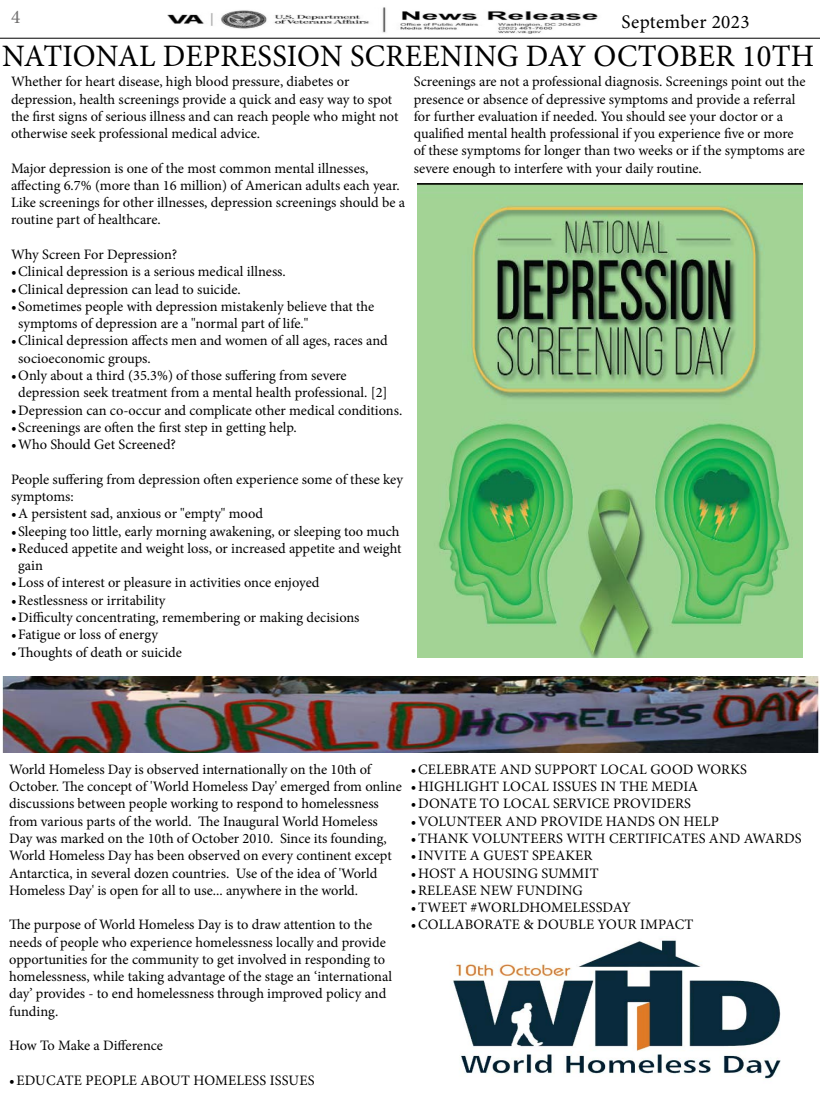
<style>
.page{position:relative;width:820px;height:1093px;background:#fff}
.page>*{position:absolute;margin:0;border:0;box-sizing:border-box;transform-origin:0 0}
.t1{font:31.2px "Minion Pro";letter-spacing:.01em;color:#000}
.t2{font:19.2px "Minion Pro";letter-spacing:.02em;color:#000}
.t3{font:19.2px "Minion Pro";color:#706f6f}
.t4{font:14.4px/17.3px "Minion Pro";color:#000}
</style>
<div class="page">
<img style="left:167px;top:7px;width:434px;height:31px">
<hr style="left:0;top:38px;width:819px;height:1px;background:#000">
<img style="left:417px;top:183px;width:384px;height:475px">
<img style="left:3px;top:677px;width:815px;height:76px">
<img style="left:453px;top:940px;width:328px;height:139px">
<h2 class="t3" style="left:11px;top:4px;width:11px">4</h2>
<h2 class="t2" style="left:621px;top:9px;width:130px">September 2023</h2>
<h1 class="t1" style="left:2px;top:35px;width:813px">NATIONAL DEPRESSION SCREENING DAY OCTOBER 10TH</h1>
<p class="t4" style="left:11px;top:73px;width:389px">Whether for heart disease, high blood pressure, diabetes or depression, health screenings provide a quick and easy way to spot the first signs of serious illness and can reach people who might not otherwise seek professional medical advice.</p>
<p class="t4" style="left:11px;top:159px;width:395px">Major depression is one of the most common mental illnesses, affecting 6.7% (more than 16 million) of American adults each year.<br>Like screenings for other illnesses, depression screenings should be a routine part of healthcare.</p>
<p class="t4" style="left:11px;top:246px;width:168px">Why Screen For Depression?</p>
<p class="t4" style="left:11px;top:263px;width:276px">•Clinical depression is a serious medical illness.</p>
<p class="t4" style="left:11px;top:280px;width:231px">•Clinical depression can lead to suicide.</p>
<p class="t4" style="left:18px;top:298px;width:357px;text-indent:-7px">•Sometimes people with depression mistakenly believe that the symptoms of depression are a "normal part of life."</p>
<p class="t4" style="left:18px;top:332px;width:371px;text-indent:-7px">•Clinical depression affects men and women of all ages, races and socioeconomic groups.</p>
<p class="t4" style="left:18px;top:367px;width:370px;text-indent:-7px">•Only about a third (35.3%) of those suffering from severe depression seek treatment from a mental health professional. [2]</p>
<p class="t4" style="left:11px;top:401px;width:392px">•Depression can co-occur and complicate other medical conditions.</p>
<p class="t4" style="left:11px;top:419px;width:287px">•Screenings are often the first step in getting help.</p>
<p class="t4" style="left:11px;top:436px;width:166px">•Who Should Get Screened?</p>
<p class="t4" style="left:11px;top:470px;width:393px">People suffering from depression often experience some of these key symptoms:</p>
<p class="t4" style="left:11px;top:505px;width:253px">•A persistent sad, anxious or "empty" mood</p>
<p class="t4" style="left:11px;top:522px;width:390px">•Sleeping too little, early morning awakening, or sleeping too much</p>
<p class="t4" style="left:18px;top:540px;width:385px;text-indent:-7px">•Reduced appetite and weight loss, or increased appetite and weight gain</p>
<p class="t4" style="left:11px;top:574px;width:310px">•Loss of interest or pleasure in activities once enjoyed</p>
<p class="t4" style="left:11px;top:591px;width:156px">•Restlessness or irritability</p>
<p class="t4" style="left:11px;top:609px;width:350px">•Difficulty concentrating, remembering or making decisions</p>
<p class="t4" style="left:11px;top:626px;width:148px">•Fatigue or loss of energy</p>
<p class="t4" style="left:11px;top:643px;width:172px">•Thoughts of death or suicide</p>
<p class="t4" style="left:413px;top:73px;width:393px">Screenings are not a professional diagnosis. Screenings point out the presence or absence of depressive symptoms and provide a referral for further evaluation if needed. You should see your doctor or a qualified mental health professional if you experience five or more of these symptoms for longer than two weeks or if the symptoms are severe enough to interfere with your daily routine.</p>
<p class="t4" style="left:9px;top:760px;width:394px">World Homeless Day is observed internationally on the 10th of October. The concept of 'World Homeless Day' emerged from online discussions between people working to respond to homelessness from various parts of the world. The Inaugural World Homeless Day was marked on the 10th of October 2010. Since its founding, World Homeless Day has been observed on every continent except Antarctica, in several dozen countries. Use of the idea of 'World Homeless Day' is open for all to use... anywhere in the world.</p>
<p class="t4" style="left:9px;top:916px;width:384px">The purpose of World Homeless Day is to draw attention to the needs of people who experience homelessness locally and provide opportunities for the community to get involved in responding to homelessness, while taking advantage of the stage an ‘international day’ provides - to end homelessness through improved policy and funding.</p>
<p class="t4" style="left:9px;top:1037px;width:155px">How To Make a Difference</p>
<p class="t4" style="left:9px;top:1072px;width:307px">•EDUCATE PEOPLE ABOUT HOMELESS ISSUES</p>
<p class="t4" style="left:411px;top:760px;width:337px">•CELEBRATE AND SUPPORT LOCAL GOOD WORKS</p>
<p class="t4" style="left:411px;top:778px;width:288px">•HIGHLIGHT LOCAL ISSUES IN THE MEDIA</p>
<p class="t4" style="left:411px;top:795px;width:281px">•DONATE TO LOCAL SERVICE PROVIDERS</p>
<p class="t4" style="left:411px;top:812px;width:309px">•VOLUNTEER AND PROVIDE HANDS ON HELP</p>
<p class="t4" style="left:411px;top:830px;width:392px">•THANK VOLUNTEERS WITH CERTIFICATES AND AWARDS</p>
<p class="t4" style="left:411px;top:847px;width:183px">•INVITE A GUEST SPEAKER</p>
<p class="t4" style="left:411px;top:864px;width:189px">•HOST A HOUSING SUMMIT</p>
<p class="t4" style="left:411px;top:881px;width:173px">•RELEASE NEW FUNDING</p>
<p class="t4" style="left:411px;top:899px;width:221px">•TWEET #WORLDHOMELESSDAY</p>
<p class="t4" style="left:411px;top:916px;width:284px">•COLLABORATE &amp; DOUBLE YOUR IMPACT</p>
</div>
